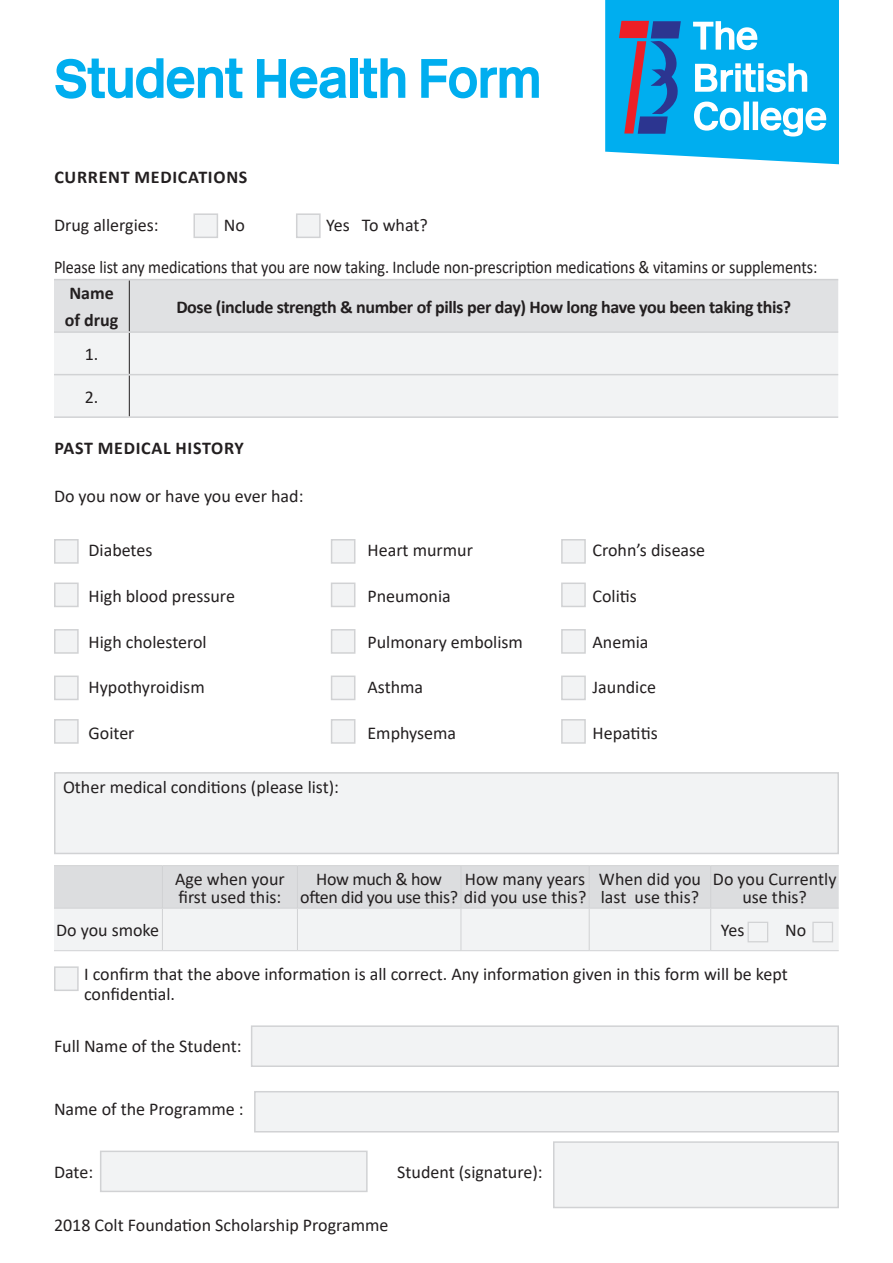
<style>
.page{position:relative;width:893px;height:1263px;background:#fff}
.page>*{position:absolute;margin:0;border:0;box-sizing:border-box;transform-origin:0 0}
.t1{font:60px "British Rail Dark Normal";color:#00aeef;scale:.95 1}
.t2{font:18px/18px "Calibri";color:#231f20}
.t3{font:18px "Calibri";color:#231f20;scale:.9 1}
.t4{font:700 18px "Calibri";letter-spacing:-.02em;color:#231f20}
.t5{font:18px/18px "Calibri";letter-spacing:-.02em;color:#231f20}
.t6{font:700 18px "Calibri";letter-spacing:.04em;color:#231f20}
.t7{font:700 18px/27px "Calibri";color:#231f20}
</style>
<div class="page">
<svg style="left:54px;top:866px;width:785px;height:84px"></svg>
<hr style="left:54px;top:865px;width:108px;height:1px;background:#d1d2d4">
<hr style="left:162px;top:865px;width:135px;height:1px;background:#d1d2d4">
<hr style="left:162px;top:866px;width:1px;height:42px;background:#d1d2d4">
<hr style="left:297px;top:865px;width:164px;height:1px;background:#d1d2d4">
<hr style="left:297px;top:866px;width:1px;height:42px;background:#d1d2d4">
<hr style="left:461px;top:865px;width:128px;height:1px;background:#d1d2d4">
<hr style="left:461px;top:866px;width:1px;height:42px;background:#d1d2d4">
<hr style="left:589px;top:865px;width:122px;height:1px;background:#d1d2d4">
<hr style="left:589px;top:866px;width:1px;height:42px;background:#d1d2d4">
<hr style="left:711px;top:865px;width:128px;height:1px;background:#d1d2d4">
<hr style="left:710px;top:866px;width:1px;height:42px;background:#d1d2d4">
<hr style="left:54px;top:908px;width:108px;height:1px;background:#d1d2d4">
<hr style="left:162px;top:908px;width:135px;height:1px;background:#d1d2d4">
<hr style="left:162px;top:908px;width:1px;height:42px;background:#d1d2d4">
<hr style="left:297px;top:908px;width:164px;height:1px;background:#d1d2d4">
<hr style="left:297px;top:908px;width:1px;height:42px;background:#d1d2d4">
<hr style="left:461px;top:908px;width:128px;height:1px;background:#d1d2d4">
<hr style="left:461px;top:908px;width:1px;height:42px;background:#d1d2d4">
<hr style="left:589px;top:908px;width:122px;height:1px;background:#d1d2d4">
<hr style="left:589px;top:908px;width:1px;height:42px;background:#d1d2d4">
<hr style="left:711px;top:908px;width:128px;height:1px;background:#d1d2d4">
<hr style="left:710px;top:908px;width:1px;height:42px;background:#d1d2d4">
<hr style="left:54px;top:950px;width:108px;height:1px;background:#d1d2d4">
<hr style="left:162px;top:950px;width:135px;height:1px;background:#d1d2d4">
<hr style="left:297px;top:950px;width:164px;height:1px;background:#d1d2d4">
<hr style="left:461px;top:950px;width:128px;height:1px;background:#d1d2d4">
<hr style="left:589px;top:950px;width:122px;height:1px;background:#d1d2d4">
<hr style="left:711px;top:950px;width:128px;height:1px;background:#d1d2d4">
<div style="left:54px;top:772px;width:785px;height:82px;background:#f2f3f4;border:2px solid #d1d2d4"></div>
<div style="left:251px;top:1025px;width:588px;height:42px;background:#f2f3f4;border:2px solid #d1d2d4"></div>
<div style="left:254px;top:1091px;width:585px;height:41px;background:#f2f3f4;border:2px solid #d1d2d4"></div>
<div style="left:553px;top:1141px;width:286px;height:67px;background:#f2f3f4;border:2px solid #d1d2d4"></div>
<div style="left:100px;top:1150px;width:268px;height:42px;background:#f2f3f4;border:2px solid #d1d2d4"></div>
<div style="left:54px;top:280px;width:784px;height:51px;background:#e0e1e3"></div>
<div style="left:54px;top:333px;width:784px;height:83px;background:#f2f3f4"></div>
<hr style="left:129px;top:280px;width:1px;height:51px;background:#231f20">
<hr style="left:129px;top:333px;width:1px;height:41px;background:#231f20">
<hr style="left:129px;top:375px;width:1px;height:41px;background:#231f20">
<hr style="left:54px;top:279px;width:75px;height:1px;background:#d1d2d4">
<hr style="left:129px;top:279px;width:709px;height:1px;background:#d1d2d4">
<hr style="left:54px;top:331px;width:75px;height:2px;background:#d1d2d4">
<hr style="left:129px;top:331px;width:709px;height:2px;background:#d1d2d4">
<hr style="left:54px;top:374px;width:75px;height:1px;background:#d1d2d4">
<hr style="left:129px;top:374px;width:709px;height:1px;background:#d1d2d4">
<hr style="left:54px;top:416px;width:75px;height:2px;background:#d1d2d4">
<hr style="left:129px;top:416px;width:709px;height:2px;background:#d1d2d4">
<div style="left:193px;top:213px;width:25px;height:25px;background:#f2f3f4;border:2px solid #d1d2d4"></div>
<div style="left:296px;top:213px;width:25px;height:25px;background:#f2f3f4;border:2px solid #d1d2d4"></div>
<div style="left:54px;top:539px;width:25px;height:25px;background:#f2f3f4;border:2px solid #d1d2d4"></div>
<div style="left:54px;top:582px;width:25px;height:25px;background:#f2f3f4;border:2px solid #d1d2d4"></div>
<div style="left:54px;top:629px;width:25px;height:25px;background:#f2f3f4;border:2px solid #d1d2d4"></div>
<div style="left:54px;top:675px;width:25px;height:25px;background:#f2f3f4;border:2px solid #d1d2d4"></div>
<div style="left:54px;top:719px;width:25px;height:25px;background:#f2f3f4;border:2px solid #d1d2d4"></div>
<div style="left:54px;top:966px;width:25px;height:25px;background:#f2f3f4;border:2px solid #d1d2d4"></div>
<div style="left:747px;top:922px;width:21px;height:20px;background:#f2f3f4;border:1px solid #d1d2d4"></div>
<div style="left:812px;top:922px;width:21px;height:20px;background:#f2f3f4;border:1px solid #d1d2d4"></div>
<div style="left:331px;top:539px;width:24px;height:25px;background:#f2f3f4;border:2px solid #d1d2d4"></div>
<div style="left:331px;top:582px;width:24px;height:25px;background:#f2f3f4;border:2px solid #d1d2d4"></div>
<div style="left:331px;top:629px;width:24px;height:25px;background:#f2f3f4;border:2px solid #d1d2d4"></div>
<div style="left:331px;top:675px;width:24px;height:25px;background:#f2f3f4;border:2px solid #d1d2d4"></div>
<div style="left:331px;top:719px;width:24px;height:25px;background:#f2f3f4;border:2px solid #d1d2d4"></div>
<div style="left:561px;top:539px;width:25px;height:25px;background:#f2f3f4;border:2px solid #d1d2d4"></div>
<div style="left:561px;top:582px;width:25px;height:25px;background:#f2f3f4;border:2px solid #d1d2d4"></div>
<div style="left:561px;top:629px;width:25px;height:25px;background:#f2f3f4;border:2px solid #d1d2d4"></div>
<div style="left:561px;top:675px;width:25px;height:25px;background:#f2f3f4;border:2px solid #d1d2d4"></div>
<div style="left:561px;top:719px;width:25px;height:25px;background:#f2f3f4;border:2px solid #d1d2d4"></div>
<svg style="left:605px;top:0;width:234px;height:164px"></svg>
<h1 class="t1" style="left:54px;top:52px;width:514px">Student Health Form</h1>
<p class="t4" style="left:54px;top:164px;width:22px">CURRENT</p>
<p class="t4" style="left:134px;top:164px;width:64px">MEDICATIONS</p>
<p class="t2" style="left:54px;top:215px;width:106px">Drug allergies:</p>
<p class="t2" style="left:224px;top:215px;width:23px">No</p>
<p class="t2" style="left:326px;top:215px;width:103px">Yes To what?</p>
<p class="t3" style="left:54px;top:254px;width:850px">Please list any medications that you are now taking. Include non-prescription medications &amp; vitamins or supplements:</p>
<p class="t7" style="left:65px;top:279px;width:55px">Name of drug</p>
<p class="t4" style="left:176px;top:294px;width:616px">Dose (include strength &amp; number of pills per day) How long have you been taking this?</p>
<p class="t2" style="left:85px;top:345px;width:15px">1.</p>
<p class="t2" style="left:85px;top:387px;width:15px">2.</p>
<p class="t6" style="left:54px;top:435px;width:191px">Past medical history</p>
<p class="t2" style="left:54px;top:486px;width:251px">Do you now or have you ever had:</p>
<p class="t2" style="left:89px;top:541px;width:65px">Diabetes</p>
<p class="t2" style="left:368px;top:541px;width:107px">Heart murmur</p>
<p class="t2" style="left:593px;top:541px;width:114px">Crohn’s disease</p>
<p class="t2" style="left:89px;top:586px;width:148px">High blood pressure</p>
<p class="t2" style="left:368px;top:586px;width:85px">Pneumonia</p>
<p class="t2" style="left:593px;top:586px;width:46px">Colitis</p>
<p class="t2" style="left:89px;top:632px;width:120px">High cholesterol</p>
<p class="t2" style="left:368px;top:632px;width:157px">Pulmonary embolism</p>
<p class="t2" style="left:593px;top:632px;width:57px">Anemia</p>
<p class="t2" style="left:89px;top:678px;width:118px">Hypothyroidism</p>
<p class="t2" style="left:368px;top:678px;width:57px">Asthma</p>
<p class="t2" style="left:593px;top:678px;width:65px">Jaundice</p>
<p class="t2" style="left:89px;top:724px;width:48px">Goiter</p>
<p class="t2" style="left:368px;top:724px;width:90px">Emphysema</p>
<p class="t2" style="left:593px;top:724px;width:67px">Hepatitis</p>
<p class="t2" style="left:63px;top:778px;width:278px">Other medical conditions (please list):</p>
<p class="t2" style="left:175px;top:869px;width:111px">Age when your first used this:</p>
<p class="t5" style="left:300px;top:869px;width:288px;text-indent:16px">How much &amp; how<br>often did you use this? did you use this?</p>
<p class="t2" style="left:465px;top:869px;width:122px">How many years</p>
<p class="t2" style="left:599px;top:869px;width:103px">When did you last use this?</p>
<p class="t2" style="left:713px;top:869px;width:125px;text-align:center">Do you Currently use this?</p>
<p class="t2" style="left:56px;top:921px;width:105px">Do you smoke</p>
<p class="t2" style="left:721px;top:921px;width:25px">Yes</p>
<p class="t2" style="left:785px;top:921px;width:23px">No</p>
<p class="t2" style="left:84px;top:963px;width:705px;line-height:20.7px">I confirm that the above information is all correct. Any information given in this form will be kept confidential.</p>
<p class="t2" style="left:54px;top:1037px;width:189px">Full Name of the Student:</p>
<p class="t2" style="left:54px;top:1100px;width:191px">Name of the Programme :</p>
<p class="t2" style="left:54px;top:1163px;width:41px">Date:</p>
<p class="t2" style="left:397px;top:1163px;width:147px">Student (signature):</p>
<p class="t2" style="left:54px;top:1216px;width:336px">2018 Colt Foundation Scholarship Programme</p>
</div>
